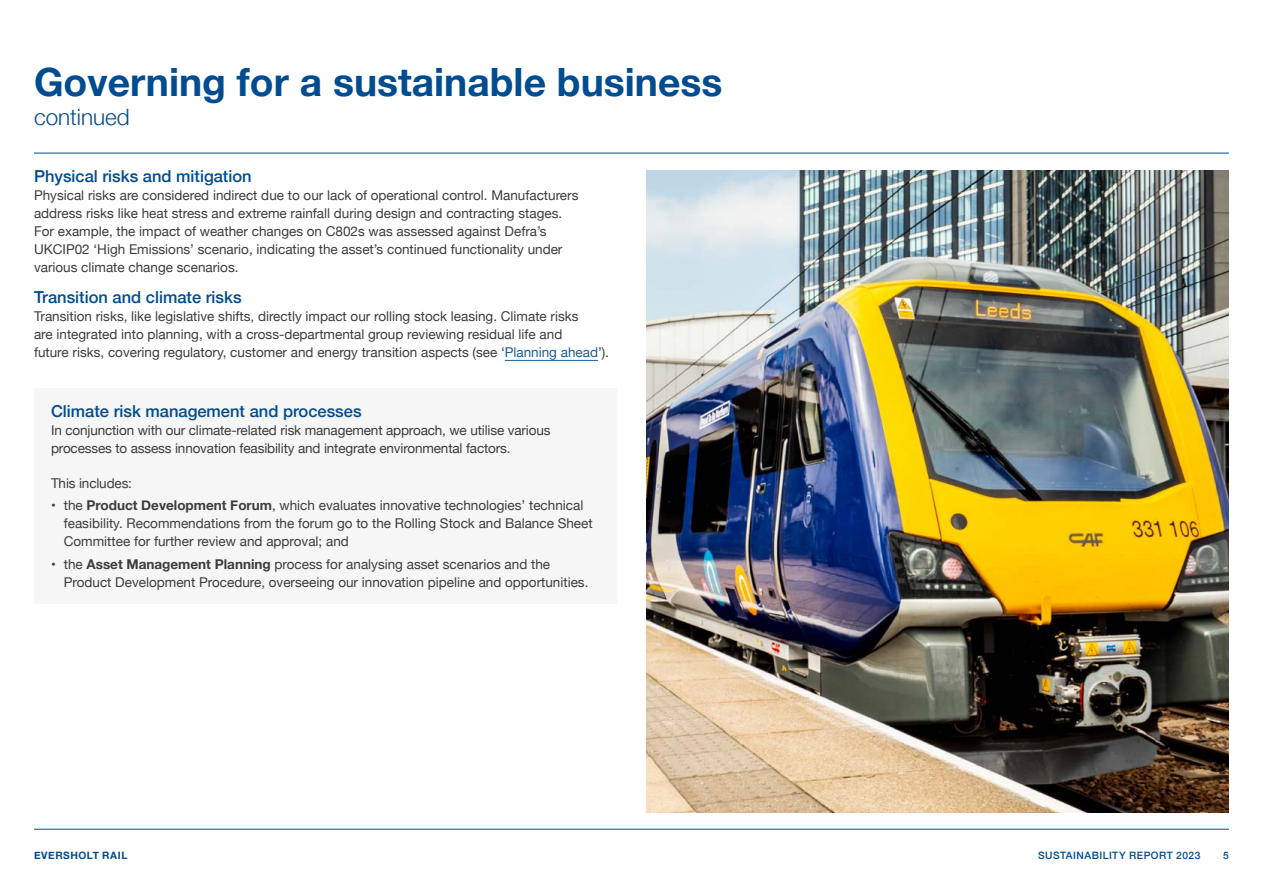
<style>
.page{position:relative;width:1263px;height:893px;background:#fff}
.page>*{position:absolute;margin:0;border:0;box-sizing:border-box;transform-origin:0 0}
.t1{font:700 39px "Helvetica Neue";color:#004c90}
.t2{font:300 22.5px "Helvetica Neue";color:#004c90}
.t3{font:500 16.5px "Helvetica Neue";color:#004c90}
.Body{font:13.5px/18px "Helvetica Neue";color:#3c3c3b}
.Footer_Right{font:500 10.2px "Helvetica Neue";letter-spacing:.045em;color:#004c90}
.Footer_Left{font:700 10.2px "Helvetica Neue";letter-spacing:.055em;color:#004c90}
.s1{color:#1a5e9b}
.s2{font-weight:700}
</style>
<div class="page">
<img style="left:646px;top:170px;width:583px;height:642px">
<hr style="left:505px;top:360px;width:93px;height:1px;background:#1a5e9b">
<div style="left:34px;top:388px;width:583px;height:216px;background:#f6f6f6"></div>
<hr style="left:34px;top:153px;width:1195px;height:1px;background:#004c90">
<hr style="left:34px;top:829px;width:1195px;height:1px;background:#004c90">
<h1 class="t1" style="left:34px;top:51px;width:690px">Governing for a sustainable business</h1>
<h1 class="t2" style="left:34px;top:99px;width:97px">continued</h1>
<h3 class="t3" style="left:34px;top:163px;width:219px">Physical risks and mitigation</h3>
<p class="Body" style="left:34px;top:187px;width:546px">Physical risks are considered indirect due to our lack of operational control. Manufacturers address risks like heat stress and extreme rainfall during design and contracting stages.<br>For example, the impact of weather changes on C802s was assessed against Defra’s UKCIP02 ‘High Emissions’ scenario, indicating the asset’s continued functionality under various climate change scenarios.</p>
<h3 class="t3" style="left:34px;top:284px;width:209px">Transition and climate risks</h3>
<p class="Body" style="left:34px;top:308px;width:576px">Transition risks, like legislative shifts, directly impact our rolling stock leasing. Climate risks<br>are integrated into planning, with a cross-departmental group reviewing residual life and<br>future risks, covering regulatory, customer and energy transition aspects (see ‘<span class="s1">Planning ahead</span>’).</p>
<h3 class="t3" style="left:51px;top:398px;width:312px">Climate risk management and processes</h3>
<p class="Body" style="left:51px;top:422px;width:501px">In conjunction with our climate-related risk management approach, we utilise various processes to assess innovation feasibility and integrate environmental factors.</p>
<p class="Body" style="left:51px;top:475px;width:83px">This includes:</p>
<p class="Body" style="left:64px;top:497px;width:530px;text-indent:-13px">• the <span class="s2">Product Development Forum</span>, which evaluates innovative technologies’ technical feasibility. Recommendations from the forum go to the Rolling Stock and Balance Sheet<br>Committee for further review and approval; and</p>
<p class="Body" style="left:64px;top:556px;width:526px;text-indent:-13px">• the <span class="s2">Asset Management Planning</span> process for analysing asset scenarios and the<br>Product Development Procedure, overseeing our innovation pipeline and opportunities.</p>
<p class="Footer_Left" style="left:34px;top:847px;width:95px">EVERSHOLT RAIL</p>
<p class="Footer_Right" style="left:1038px;top:847px;width:164px">SUSTAINABILITY REPORT 2023</p>
<p class="Footer_Right" style="left:1223px;top:847px;width:7px">5</p>
</div>
